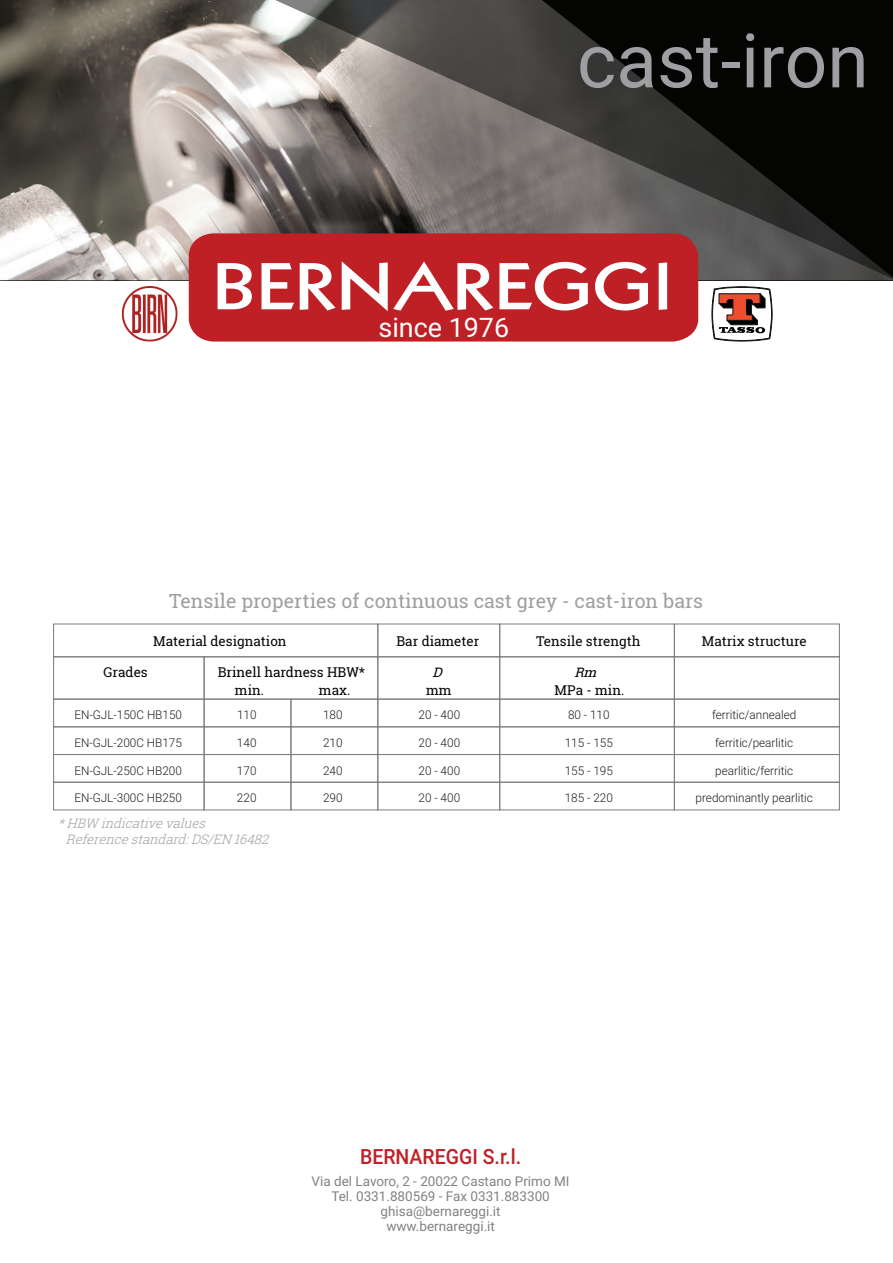
<style>
.page{position:relative;width:893px;height:1263px;background:#fff}
.page>*{position:absolute;margin:0;border:0;box-sizing:border-box;transform-origin:0 0}
.t1{font:75px "Roboto";color:#9d9fa2}
.t2{font:64.65px "Geometric 231 BT Bold C";color:#fff;scale:1.24 1}
.t3{font:26.85px "Roboto";color:#fff}
.t4{font:500 21px "Roboto";color:#c02127;scale:.93 1}
.t5{font:19.5px "Roboto Slab";color:#9d9fa2}
.t6{font:13.5px/17.5px "Roboto Slab";color:#040503}
.t7{font:13.5px/15px "Roboto";color:#818282;text-align:center}
.t8{font:italic 300 13.05px/16.5px "Roboto Slab";color:#9d9fa1}
.t9{font:italic 13.05px "Roboto Slab";color:#040503;scale:1.04 1}
.t10{font:300 12px "Roboto";color:#1b1b1b}
</style>
<div class="page">
<img style="left:0;top:0;width:275px;height:280px">
<svg style="left:275px;top:0;width:618px;height:280px;background:#454340"></svg>
<div style="left:189px;top:233px;width:509px;height:109px;background:#bf2026"></div>
<img style="left:121px;top:287px;width:57px;height:55px">
<svg style="left:711px;top:286px;width:62px;height:56px"></svg>
<div style="left:53px;top:624px;width:325px;height:33px;border:1px solid #7d7d7c"></div>
<div style="left:378px;top:624px;width:122px;height:33px;border:1px solid #7d7d7c"></div>
<div style="left:500px;top:624px;width:175px;height:33px;border:1px solid #7d7d7c"></div>
<div style="left:674px;top:624px;width:166px;height:33px;border:1px solid #7d7d7c"></div>
<div style="left:53px;top:657px;width:151px;height:42px;border:1px solid #7d7d7c"></div>
<div style="left:204px;top:657px;width:174px;height:42px;border:1px solid #7d7d7c"></div>
<div style="left:378px;top:657px;width:122px;height:42px;border:1px solid #7d7d7c"></div>
<div style="left:500px;top:657px;width:175px;height:42px;border:1px solid #7d7d7c"></div>
<div style="left:674px;top:657px;width:166px;height:42px;border:1px solid #7d7d7c"></div>
<div style="left:53px;top:699px;width:151px;height:28px;border:1px solid #7d7d7c"></div>
<div style="left:204px;top:699px;width:87px;height:28px;border:1px solid #7d7d7c"></div>
<div style="left:291px;top:699px;width:87px;height:28px;border:1px solid #7d7d7c"></div>
<div style="left:378px;top:699px;width:122px;height:28px;border:1px solid #7d7d7c"></div>
<div style="left:500px;top:699px;width:175px;height:28px;border:1px solid #7d7d7c"></div>
<div style="left:674px;top:699px;width:166px;height:28px;border:1px solid #7d7d7c"></div>
<div style="left:53px;top:727px;width:151px;height:28px;border:1px solid #7d7d7c"></div>
<div style="left:204px;top:727px;width:87px;height:28px;border:1px solid #7d7d7c"></div>
<div style="left:291px;top:727px;width:87px;height:28px;border:1px solid #7d7d7c"></div>
<div style="left:378px;top:727px;width:122px;height:28px;border:1px solid #7d7d7c"></div>
<div style="left:500px;top:727px;width:175px;height:28px;border:1px solid #7d7d7c"></div>
<div style="left:674px;top:727px;width:166px;height:28px;border:1px solid #7d7d7c"></div>
<div style="left:53px;top:754px;width:151px;height:28px;border:1px solid #7d7d7c"></div>
<div style="left:204px;top:754px;width:87px;height:28px;border:1px solid #7d7d7c"></div>
<div style="left:291px;top:754px;width:87px;height:28px;border:1px solid #7d7d7c"></div>
<div style="left:378px;top:754px;width:122px;height:28px;border:1px solid #7d7d7c"></div>
<div style="left:500px;top:754px;width:175px;height:28px;border:1px solid #7d7d7c"></div>
<div style="left:674px;top:754px;width:166px;height:28px;border:1px solid #7d7d7c"></div>
<div style="left:53px;top:782px;width:151px;height:28px;border:1px solid #7d7d7c"></div>
<div style="left:204px;top:782px;width:87px;height:28px;border:1px solid #7d7d7c"></div>
<div style="left:291px;top:782px;width:87px;height:28px;border:1px solid #7d7d7c"></div>
<div style="left:378px;top:782px;width:122px;height:28px;border:1px solid #7d7d7c"></div>
<div style="left:500px;top:782px;width:175px;height:28px;border:1px solid #7d7d7c"></div>
<div style="left:674px;top:782px;width:166px;height:28px;border:1px solid #7d7d7c"></div>
<h1 class="t1" style="left:577px;top:8px;width:293px">cast-iron</h1>
<h2 class="t2" style="left:212px;top:244px;width:374px">BERNAREGGI</h2>
<h3 class="t3" style="left:378px;top:308px;width:132px">since 1976</h3>
<h3 class="t5" style="left:169px;top:588px;width:535px">Tensile properties of continuous cast grey - cast-iron bars</h3>
<p class="t6" style="left:153px;top:632px;width:135px">Material designation</p>
<p class="t6" style="left:103px;top:663px;width:46px">Grades</p>
<p class="t6" style="left:235px;top:663px;width:132px;text-indent:-17px">Brinell hardness HBW* min.</p>
<p class="t6" style="left:319px;top:681px;width:33px">max.</p>
<p class="t10" style="left:74px;top:706px;width:109px">EN-GJL-150C HB150</p>
<p class="t10" style="left:237px;top:706px;width:21px">110</p>
<p class="t10" style="left:323px;top:706px;width:21px">180</p>
<p class="t10" style="left:74px;top:734px;width:109px">EN-GJL-200C HB175</p>
<p class="t10" style="left:237px;top:734px;width:21px">140</p>
<p class="t10" style="left:323px;top:734px;width:21px">210</p>
<p class="t10" style="left:74px;top:762px;width:109px">EN-GJL-250C HB200</p>
<p class="t10" style="left:237px;top:762px;width:21px">170</p>
<p class="t10" style="left:323px;top:762px;width:21px">240</p>
<p class="t10" style="left:74px;top:789px;width:109px">EN-GJL-300C HB250</p>
<p class="t10" style="left:237px;top:789px;width:21px">220</p>
<p class="t10" style="left:323px;top:789px;width:21px">290</p>
<p class="t8" style="left:66px;top:815px;width:208px;text-indent:-8px">*HBW indicativevalues<br>Referencestandard:DS/EN 16482</p>
<p class="t6" style="left:396px;top:632px;width:84px">Bar diameter</p>
<p class="t6" style="left:536px;top:632px;width:106px">Tensile strength</p>
<p class="t6" style="left:702px;top:632px;width:106px">Matrix structure</p>
<p class="t9" style="left:432px;top:663px;width:15px">D</p>
<p class="t9" style="left:574px;top:663px;width:27px">Rm</p>
<p class="t6" style="left:426px;top:681px;width:27px">mm</p>
<p class="t6" style="left:555px;top:681px;width:71px">MPa - min.</p>
<p class="t10" style="left:419px;top:706px;width:43px">20 - 400</p>
<p class="t10" style="left:419px;top:734px;width:43px">20 - 400</p>
<p class="t10" style="left:419px;top:762px;width:43px">20 - 400</p>
<p class="t10" style="left:419px;top:789px;width:43px">20 - 400</p>
<p class="t10" style="left:712px;top:706px;width:86px">ferritic/annealed</p>
<p class="t10" style="left:715px;top:734px;width:80px">ferritic/pearlitic</p>
<p class="t10" style="left:715px;top:762px;width:80px">pearlitic/ferritic</p>
<p class="t10" style="left:696px;top:789px;width:119px">predominantly pearlitic</p>
<p class="t10" style="left:568px;top:706px;width:43px">80 - 110</p>
<p class="t10" style="left:565px;top:734px;width:50px">115 - 155</p>
<p class="t10" style="left:565px;top:762px;width:50px">155 - 195</p>
<p class="t10" style="left:565px;top:789px;width:50px">185 - 220</p>
<h3 class="t4" style="left:360px;top:1141px;width:175px">BERNAREGGI S.r.l.</h3>
<p class="t7" style="left:312px;top:1173px;width:259px">Via del Lavoro, 2 - 20022 Castano Primo MI<br>Tel. 0331.880569 - Fax 0331.883300 ghisa@bernareggi.it<br>www.bernareggi.it</p>
</div>
